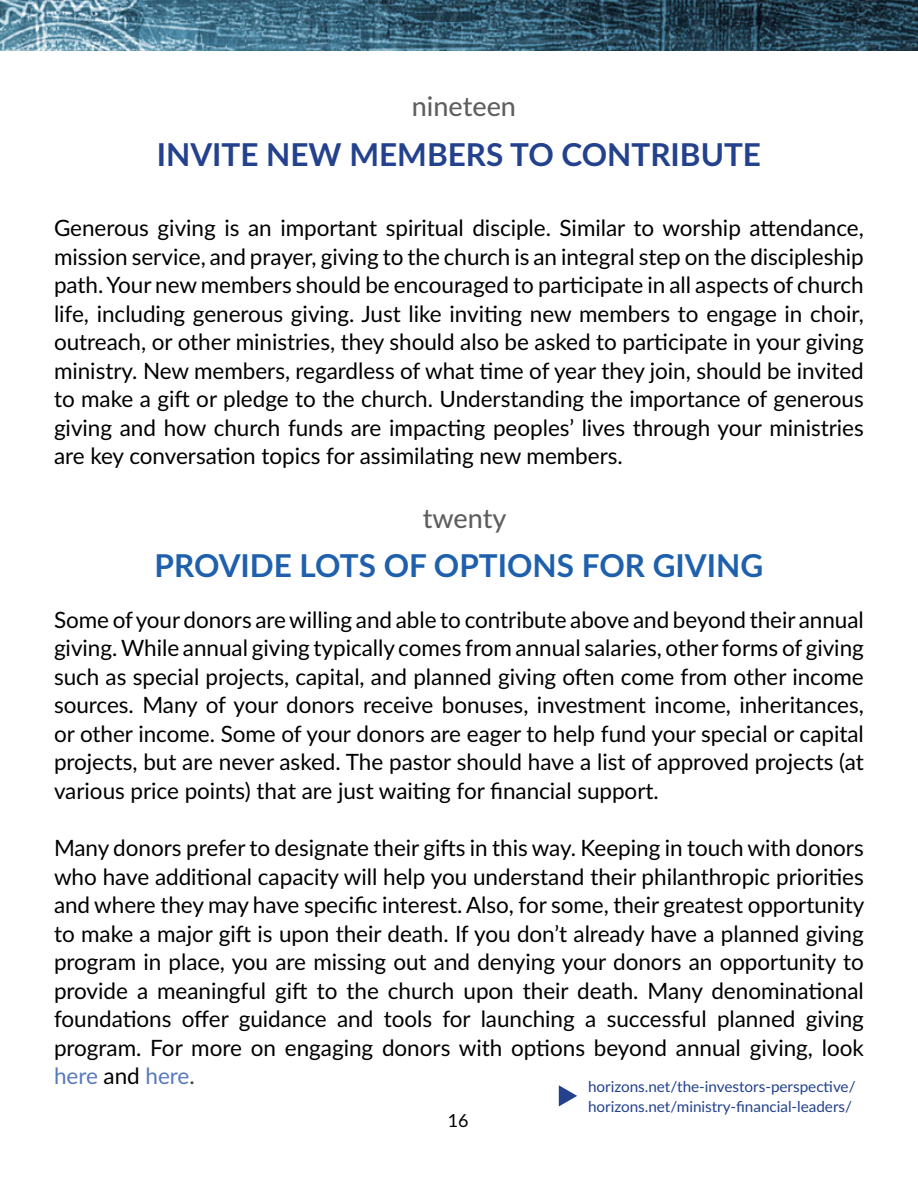
<style>
.page{position:relative;width:918px;height:1188px;background:#fff}
.page>*{position:absolute;margin:0;border:0;box-sizing:border-box;transform-origin:0 0}
.t1{font:700 31.5px "Lato";color:#1f60ad}
.t2{font:700 31.5px "Lato";color:#23418d}
.t3{font:500 27px "Lato";color:#5e5e61}
.t4{font:22.5px/28.5px "Lato";color:#000;text-align:justify}
.t5{font:18px "Lato";color:#000}
.t6{font:15px/20.1px "Lato";color:#23418d}
.s1{color:#587abc}
.s2{color:#303e49}
</style>
<div class="page">
<img style="left:0;top:0;width:918px;height:51px">
<svg style="left:559px;top:1085px;width:18px;height:21px"></svg>
<p class="t3" style="left:412px;top:87px;width:106px">nineteen</p>
<h1 class="t2" style="left:157px;top:131px;width:606px">INVITE NEW MEMBERS TO CONTRIBUTE</h1>
<p class="t4" style="left:54px;top:213px;width:811px">Generous giving is an important spiritual disciple. Similar to worship attendance, mission service, and prayer, giving to the church is an integral step on the discipleship path. Your new members should be encouraged to participate in all aspects of church life, including generous giving. Just like inviting new members to engage in choir, outreach, or other ministries, they should also be asked to participate in your giving ministry. New members, regardless of what time of year they join, should be invited to make a gift or pledge to the church. Understanding the importance of generous giving and how church funds are impacting peoples’ lives through your ministries are key conversation topics for assimilating new members.</p>
<p class="t3" style="left:423px;top:499px;width:85px">twenty</p>
<h1 class="t1" style="left:155px;top:542px;width:610px">PROVIDE LOTS OF OPTIONS FOR GIVING</h1>
<p class="t4" style="left:54px;top:605px;width:811px">Some of your donors are willing and able to contribute above and beyond their annual giving. While annual giving typically comes from annual salaries, other forms of giving such as special projects, capital, and planned giving often come from other income sources. Many of your donors receive bonuses, investment income, inheritances, or other income. Some of your donors are eager to help fund your special or capital projects, but are never asked. The pastor should have a list of approved projects (at various price points) that are just waiting for financial support.</p>
<p class="t4" style="left:54px;top:833px;width:812px">Many donors prefer to designate their gifts in this way. Keeping in touch with donors who have additional capacity will help you understand their philanthropic priorities and where they may have specific interest. Also, for some, their greatest opportunity to make a major gift is upon their death. If you don’t already have a planned giving program in place, you are missing out and denying your donors an opportunity to provide a meaningful gift to the church upon their death. Many denominational foundations offer guidance and tools for launching a successful planned giving program. For more on engaging donors with options beyond annual giving, look <span class="s1">here</span> and <span class="s1">here</span><span class="s2">.</span></p>
<p class="t6" style="left:588px;top:1076px;width:269px">horizons.net/the-investors-perspective/ horizons.net/ministry-financial-leaders/</p>
<p class="t5" style="left:448px;top:1107px;width:22px">16</p>
</div>
